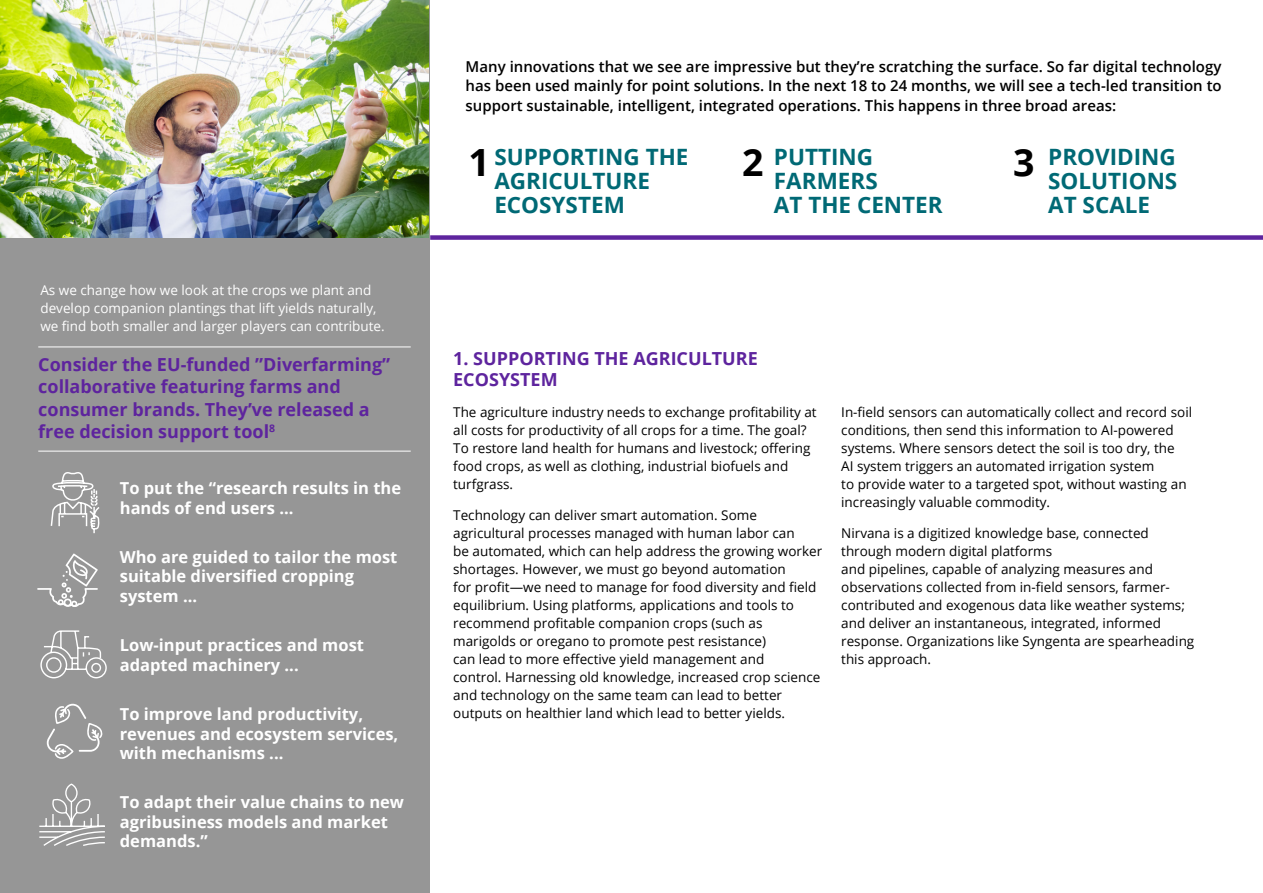
<style>
.page{position:relative;width:1263px;height:893px;background:#fff}
.page>*{position:absolute;margin:0;border:0;box-sizing:border-box;transform-origin:0 0}
.body{font:700 37.5px "Open Sans";color:#000}
.body-2{font:700 22.5px/24px "Open Sans";color:#006975}
.body-3{font:700 18px/22.5px "Open Sans";color:#5e249e}
.body-4{font:700 16.5px/19.5px "Open Sans";color:#fff}
.body-5{font:600 15px/19.5px "Open Sans";color:#000;text-align:justify}
.body-6{font:13.5px/18px "Open Sans";color:#000}
.body-7{font:13.5px/18px "Open Sans";color:#fff}
</style>
<div class="page">
<div style="left:0;top:0;width:429px;height:893px;background:#969696"></div>
<img style="left:1px;top:1px;width:428px;height:236px">
<div style="left:430px;top:235px;width:833px;height:5px;background:#5e249e"></div>
<hr style="left:38px;top:347px;width:373px;height:1px;background:#fff">
<hr style="left:38px;top:451px;width:373px;height:1px;background:#fff">
<svg style="left:50px;top:472px;width:50px;height:62px"></svg>
<svg style="left:37px;top:553px;width:61px;height:54px"></svg>
<svg style="left:40px;top:630px;width:67px;height:49px"></svg>
<svg style="left:39px;top:783px;width:66px;height:63px"></svg>
<svg style="left:46px;top:704px;width:57px;height:55px"></svg>
<p class="body-7" style="left:40px;top:281px;width:346px">As we change how we look at the crops we plant and develop companion plantings that lift yields naturally, we find both smaller and larger players can contribute.</p>
<p class="body-3" style="left:38px;top:353px;width:353px">Consider the EU-funded ”Diverfarming” collaborative featuring farms and consumer brands. They’ve released a free decision support tool<sup>8</sup></p>
<p class="body-4" style="left:120px;top:478px;width:283px">To put the “research results in the hands of end users ...</p>
<p class="body-4" style="left:120px;top:547px;width:279px">Who are guided to tailor the most suitable diversified cropping system ...</p>
<p class="body-4" style="left:120px;top:635px;width:246px">Low-input practices and most adapted machinery ...</p>
<p class="body-4" style="left:120px;top:704px;width:280px">To improve land productivity, revenues and ecosystem services, with mechanisms ...</p>
<p class="body-4" style="left:120px;top:792px;width:286px">To adapt their value chains to new agribusiness models and market demands.”</p>
<p class="body-5" style="left:466px;top:56px;width:757px">Many innovations that we see are impressive but they’re scratching the surface. So far digital technology has been used mainly for point solutions. In the next 18 to 24 months, we will see a tech-led transition to support sustainable, intelligent, integrated operations. This happens in three broad areas:</p>
<p class="body-2" style="left:494px;top:144px;width:196px">SUPPORTING THE<br>AGRICULTURE<br>ECOSYSTEM</p>
<p class="body-2" style="left:774px;top:144px;width:170px">PUTTING<br>FARMERS<br>AT THE CENTER</p>
<p class="body-2" style="left:1048px;top:144px;width:131px;text-align:justify">PROVIDING SOLUTIONS AT SCALE</p>
<p class="body" style="left:468px;top:136px;width:23px">1</p>
<p class="body" style="left:742px;top:136px;width:23px">2</p>
<p class="body" style="left:1013px;top:136px;width:23px">3</p>
<p class="body-3" style="left:453px;top:347px;width:306px;line-height:21.6px">1. SUPPORTING THE AGRICULTURE<br>ECOSYSTEM</p>
<p class="body-6" style="left:453px;top:403px;width:365px">The agriculture industry needs to exchange profitability at all costs for productivity of all crops for a time. The goal?<br>To restore land health for humans and livestock; offering food crops, as well as clothing, industrial biofuels and turfgrass.</p>
<p class="body-6" style="left:453px;top:505px;width:370px">Technology can deliver smart automation. Some agricultural processes managed with human labor can<br>be automated, which can help address the growing worker shortages. However, we must go beyond automation<br>for profit—we need to manage for food diversity and field equilibrium. Using platforms, applications and tools to recommend profitable companion crops (such as marigolds or oregano to promote pest resistance)<br>can lead to more effective yield management and<br>control. Harnessing old knowledge, increased crop science and technology on the same team can lead to better outputs on healthier land which lead to better yields.</p>
<p class="body-6" style="left:841px;top:403px;width:352px">In-field sensors can automatically collect and record soil conditions, then send this information to AI-powered systems. Where sensors detect the soil is too dry, the<br>AI system triggers an automated irrigation system<br>to provide water to a targeted spot, without wasting an increasingly valuable commodity.</p>
<p class="body-6" style="left:841px;top:523px;width:355px">Nirvana is a digitized knowledge base, connected through modern digital platforms<br>and pipelines, capable of analyzing measures and observations collected from in-field sensors, farmer&shy;contributed and exogenous data like weather systems; and deliver an instantaneous, integrated, informed response. Organizations like Syngenta are spearheading this approach.</p>
</div>
